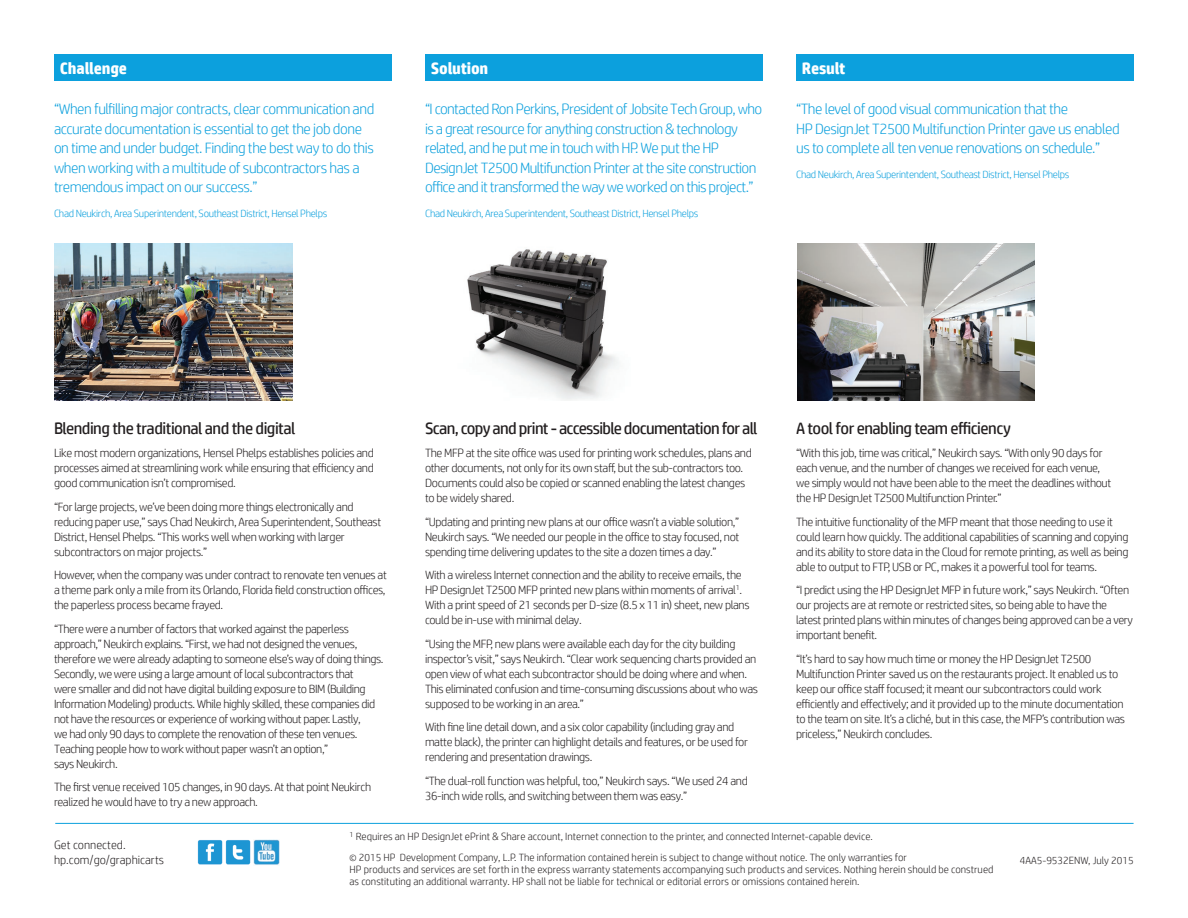
<style>
.page{position:relative;width:1188px;height:918px;background:#fff}
.page>*{position:absolute;margin:0;border:0;box-sizing:border-box;transform-origin:0 0}
.sub-headers{font:16.5px "HP Simplified";letter-spacing:-.035em;color:#231f20}
.t1{font:700 16.5px "HP Simplified";letter-spacing:-.01em;color:#fff}
.new_quote{font:300 15px/19.5px "HP Simplified";letter-spacing:-.035em;color:#0ca0dd}
.body{font:300 12px/15px "HP Simplified";letter-spacing:-.03em;color:#231f20}
.body-2{font:300 12px/15px "HP Simplified";color:#231f20}
.Copyright{font:300 10.5px/12px "HP Simplified";color:#231f20}
.t2{font:300 10.5px "HP Simplified";letter-spacing:-.03em;color:#0ca0dd}
.s1{font-size:9px}
</style>
<div class="page">
<hr style="left:55px;top:823px;width:1079px;height:1px;background:#0ca0dd">
<div style="left:54px;top:54px;width:338px;height:27px;background:#0ca0dd"></div>
<div style="left:425px;top:54px;width:338px;height:27px;background:#0ca0dd"></div>
<div style="left:796px;top:54px;width:338px;height:27px;background:#0ca0dd"></div>
<img style="left:467px;top:249px;width:152px;height:151px">
<img style="left:797px;top:243px;width:237px;height:158px">
<img style="left:54px;top:243px;width:238px;height:158px">
<img style="left:197px;top:840px;width:26px;height:25px">
<img style="left:225px;top:840px;width:26px;height:25px">
<img style="left:253px;top:840px;width:26px;height:25px">
<p class="t1" style="left:60px;top:59px;width:69px">Challenge</p>
<p class="t1" style="left:431px;top:59px;width:59px">Solution</p>
<p class="t1" style="left:802px;top:59px;width:45px">Result</p>
<p class="new_quote" style="left:54px;top:99px;width:322px">“When fulfilling major contracts, clear communication and accurate documentation is essential to get the job done on time and under budget. Finding the best way to do this when working with a multitude of subcontractors has a tremendous impact on our success.”</p>
<p class="t2" style="left:54px;top:208px;width:275px">Chad Neukirch, Area Superintendent, Southeast District, Hensel Phelps</p>
<p class="new_quote" style="left:425px;top:99px;width:339px">“I contacted Ron Perkins, President of Jobsite Tech Group, who is a great resource for anything construction &amp; technology related, and he put me in touch with HP. We put the HP DesignJet T2500 Multifunction Printer at the site construction office and it transformed the way we worked on this project.”</p>
<p class="t2" style="left:425px;top:208px;width:275px">Chad Neukirch, Area Superintendent, Southeast District, Hensel Phelps</p>
<p class="new_quote" style="left:796px;top:99px;width:325px">“The level of good visual communication that the<br>HP DesignJet T2500 Multifunction Printer gave us enabled us to complete all ten venue renovations on schedule.”</p>
<p class="t2" style="left:796px;top:169px;width:275px">Chad Neukirch, Area Superintendent, Southeast District, Hensel Phelps</p>
<p class="sub-headers" style="left:54px;top:419px;width:243px">Blending the traditional and the digital</p>
<p class="body" style="left:54px;top:445px;width:321px;text-align:justify">Like most modern organizations, Hensel Phelps establishes policies and processes aimed at streamlining work while ensuring that efficiency and good communication isn’t compromised.</p>
<p class="body" style="left:54px;top:499px;width:329px">“For large projects, we’ve been doing more things electronically and reducing paper use,” says Chad Neukirch, Area Superintendent, Southeast District, Hensel Phelps. “This works well when working with larger subcontractors on major projects.”</p>
<p class="body" style="left:54px;top:567px;width:334px;text-align:justify">However, when the company was under contract to renovate ten venues at a theme park only a mile from its Orlando, Florida field construction offices, the paperless process became frayed.</p>
<p class="body" style="left:54px;top:621px;width:331px">“There were a number of factors that worked against the paperless approach,” Neukirch explains. “First, we had not designed the venues, therefore we were already adapting to someone else’s way of doing things.<br>Secondly, we were using a large amount of local subcontractors that<br>were smaller and did not have digital building exposure to BIM (Building Information Modeling) products. While highly skilled, these companies did not have the resources or experience of working without paper. Lastly,<br>we had only 90 days to complete the renovation of these ten venues.<br>Teaching people how to work without paper wasn’t an option,”<br>says Neukirch.</p>
<p class="body" style="left:54px;top:779px;width:319px">The first venue received 105 changes, in 90 days. At that point Neukirch realized he would have to try a new approach.</p>
<p class="sub-headers" style="left:425px;top:419px;width:334px">Scan, copy and print - accessible documentation for all</p>
<p class="body" style="left:425px;top:445px;width:328px">The MFP at the site office was used for printing work schedules, plans and other documents, not only for its own staff, but the sub-contractors too.<br>Documents could also be copied or scanned enabling the latest changes to be widely shared.</p>
<p class="body" style="left:425px;top:514px;width:316px;text-align:justify">“Updating and printing new plans at our office wasn’t a viable solution,” Neukirch says. “We needed our people in the office to stay focused, not spending time delivering updates to the site a dozen times a day.”</p>
<p class="body" style="left:425px;top:567px;width:326px">With a wireless Internet connection and the ability to receive emails, the HP DesignJet T2500 MFP printed new plans within moments of arrival<sup>1</sup>.<br>With a print speed of 21 seconds per D-size (8.5 x 11 in) sheet, new plans could be in-use with minimal delay.</p>
<p class="body" style="left:425px;top:636px;width:334px">“Using the MFP, new plans were available each day for the city building inspector’s visit,” says Neukirch. “Clear work sequencing charts provided an open view of what each subcontractor should be doing where and when.<br>This eliminated confusion and time-consuming discussions about who was supposed to be working in an area.”</p>
<p class="body" style="left:425px;top:719px;width:325px">With fine line detail down, and a six color capability (including gray and matte black), the printer can highlight details and features, or be used for rendering and presentation drawings.</p>
<p class="body" style="left:425px;top:773px;width:324px">“The dual-roll function was helpful, too,” Neukirch says. “We used 24 and<br>36-inch wide rolls, and switching between them was easy.”</p>
<p class="sub-headers" style="left:796px;top:419px;width:216px">A tool for enabling team efficiency</p>
<p class="body" style="left:796px;top:445px;width:317px">“With this job, time was critical,” Neukirch says. “With only 90 days for each venue, and the number of changes we received for each venue, we simply would not have been able to the meet the deadlines without the HP DesignJet T2500 Multifunction Printer.”</p>
<p class="body" style="left:796px;top:514px;width:334px">The intuitive functionality of the MFP meant that those needing to use it could learn how quickly. The additional capabilities of scanning and copying and its ability to store data in the Cloud for remote printing, as well as being able to output to FTP, USB or PC, makes it a powerful tool for teams.</p>
<p class="body" style="left:796px;top:582px;width:338px">“I predict using the HP DesignJet MFP in future work,” says Neukirch. “Often our projects are at remote or restricted sites, so being able to have the latest printed plans within minutes of changes being approved can be a very important benefit.</p>
<p class="body" style="left:796px;top:651px;width:330px">“It’s hard to say how much time or money the HP DesignJet T2500<br>Multifunction Printer saved us on the restaurants project. It enabled us to keep our office staff focused; it meant our subcontractors could work efficiently and effectively; and it provided up to the minute documentation to the team on site. It’s a cliché, but in this case, the MFP’s contribution was priceless,” Neukirch concludes.</p>
<p class="body-2" style="left:54px;top:838px;width:112px">Get connected. hp.com/go/graphicarts</p>
<p class="Copyright" style="left:350px;top:830px;width:525px"><sup>1</sup> Requires an HP DesignJet ePrint &amp; Share account, Internet connection to the printer, and connected Internet-capable device.</p>
<p class="Copyright" style="left:350px;top:851px;width:646px"><span class="s1">©</span> 2015 HP Development Company, L.P. The information contained herein is subject to change without notice. The only warranties for<br>HP products and services are set forth in the express warranty statements accompanying such products and services. Nothing herein should be construed as constituting an additional warranty. HP shall not be liable for technical or editorial errors or omissions contained herein.</p>
<p class="Copyright" style="left:1020px;top:854px;width:116px">4AA5-9532ENW, July 2015</p>
</div>
